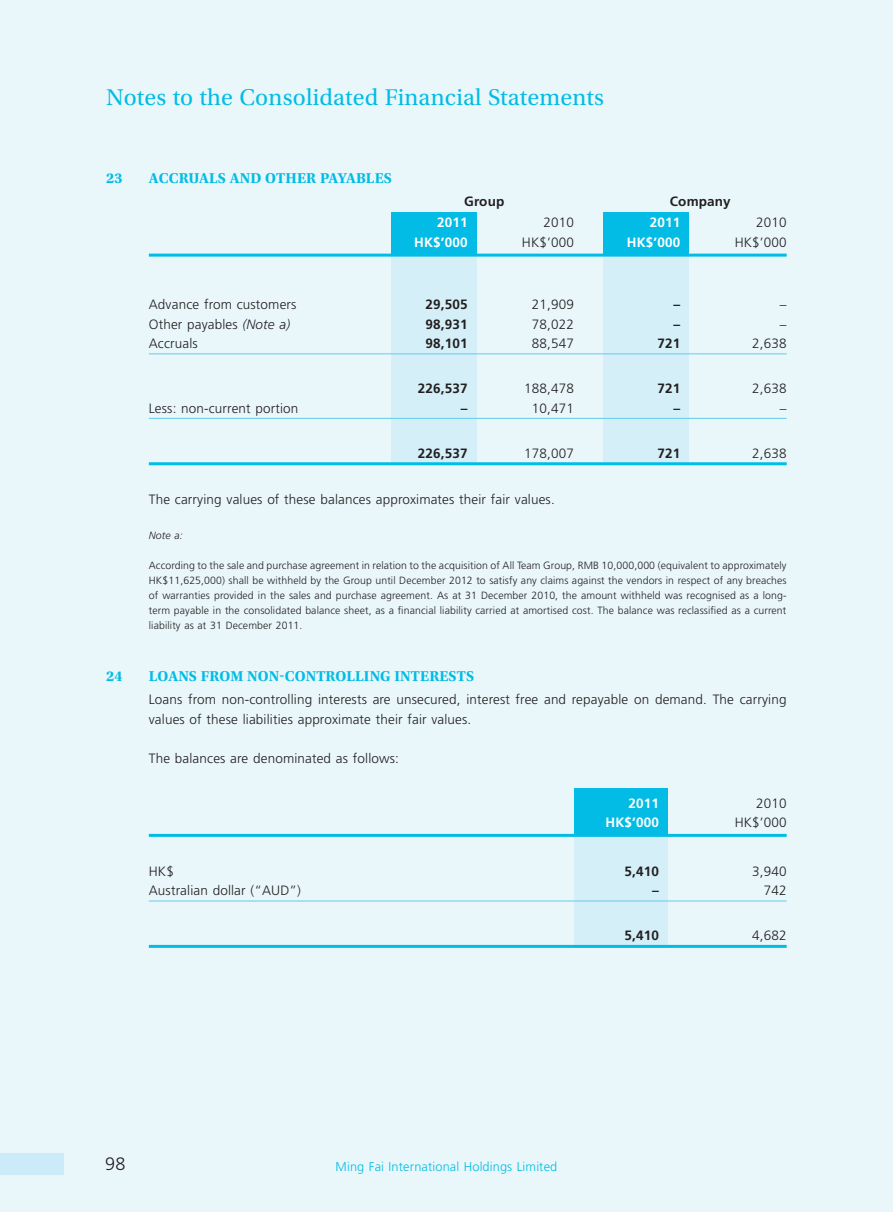
<style>
.page{position:relative;width:893px;height:1212px;background:#e9f7fb}
.page>*{position:absolute;margin:0;border:0;box-sizing:border-box;transform-origin:0 0}
.t1{font:24px "Utopia Std";letter-spacing:.01em;color:#02bce5}
.t2{font:300 18px "Frutiger LT Std";color:#231f20}
.t3{font:700 15px "Utopia Std";letter-spacing:.01em;color:#02bce5}
.t4{font:300 13.5px/19.5px "Frutiger LT Std";letter-spacing:.01em;color:#231f20}
.t5{font:700 13.5px "Frutiger LT Std";letter-spacing:.01em;color:#231f20}
.t6{font:700 13.5px "Frutiger LT Std";letter-spacing:.01em;color:#fff}
.t7{font:300 12.75px "Frutiger LT Std";letter-spacing:.01em;color:#02bce5}
.t8{font:300 10.5px/15px "Frutiger LT Std";letter-spacing:.01em;color:#231f20;text-align:justify}
.t9{font:italic 300 10.5px "Frutiger LT Std";color:#231f20}
.s1{font-style:italic}
</style>
<div class="page">
<div style="left:0;top:1154px;width:64px;height:21px;background:#caebf7"></div>
<div style="left:391px;top:212px;width:85px;height:65px;background:#02bce5"></div>
<div style="left:604px;top:212px;width:85px;height:65px;background:#02bce5"></div>
<div style="left:391px;top:255px;width:85px;height:209px;background:#d5eff8"></div>
<div style="left:604px;top:255px;width:85px;height:209px;background:#d5eff8"></div>
<hr style="left:149px;top:254px;width:638px;height:3px;background:#02bce5">
<hr style="left:149px;top:353px;width:638px;height:1px;background:#63ccec">
<hr style="left:149px;top:418px;width:638px;height:1px;background:#63ccec">
<hr style="left:149px;top:462px;width:638px;height:3px;background:#02bce5">
<div style="left:574px;top:788px;width:94px;height:65px;background:#02bce5"></div>
<div style="left:574px;top:835px;width:94px;height:113px;background:#d5eff8"></div>
<hr style="left:149px;top:834px;width:638px;height:3px;background:#02bce5">
<hr style="left:149px;top:900px;width:638px;height:1px;background:#63ccec">
<hr style="left:149px;top:945px;width:638px;height:3px;background:#02bce5">
<p class="t1" style="left:106px;top:84px;width:499px">Notes to the Consolidated Financial Statements</p>
<p class="t3" style="left:106px;top:169px;width:18px">23</p>
<p class="t3" style="left:149px;top:169px;width:244px">ACCRUALS AND OTHER PAYABLES</p>
<p class="t5" style="left:464px;top:194px;width:42px">Group</p>
<p class="t5" style="left:670px;top:194px;width:62px">Company</p>
<p class="t6" style="left:437px;top:215px;width:32px">2011</p>
<p class="t4" style="left:543px;top:213px;width:32px">2010</p>
<p class="t6" style="left:650px;top:215px;width:32px">2011</p>
<p class="t4" style="left:756px;top:213px;width:32px">2010</p>
<p class="t6" style="left:414px;top:234px;width:55px">HK$’000</p>
<p class="t4" style="left:522px;top:233px;width:53px">HK$’000</p>
<p class="t6" style="left:627px;top:234px;width:55px">HK$’000</p>
<p class="t4" style="left:735px;top:233px;width:53px">HK$’000</p>
<p class="t4" style="left:149px;top:295px;width:149px">Advance from customers</p>
<p class="t5" style="left:426px;top:297px;width:44px">29,505</p>
<p class="t4" style="left:532px;top:295px;width:44px">21,909</p>
<p class="t5" style="left:673px;top:297px;width:8px">–</p>
<p class="t4" style="left:780px;top:295px;width:8px">–</p>
<p class="t4" style="left:149px;top:314px;width:143px">Other payables <span class="s1">(Note a)</span></p>
<p class="t5" style="left:426px;top:316px;width:44px">98,931</p>
<p class="t4" style="left:532px;top:314px;width:44px">78,022</p>
<p class="t5" style="left:673px;top:316px;width:8px">–</p>
<p class="t4" style="left:780px;top:314px;width:8px">–</p>
<p class="t4" style="left:149px;top:334px;width:51px">Accruals</p>
<p class="t5" style="left:426px;top:336px;width:44px">98,101</p>
<p class="t4" style="left:532px;top:334px;width:44px">88,547</p>
<p class="t5" style="left:657px;top:336px;width:24px">721</p>
<p class="t4" style="left:752px;top:334px;width:36px">2,638</p>
<p class="t5" style="left:418px;top:381px;width:51px">226,537</p>
<p class="t4" style="left:524px;top:379px;width:51px">188,478</p>
<p class="t5" style="left:657px;top:381px;width:24px">721</p>
<p class="t4" style="left:752px;top:379px;width:36px">2,638</p>
<p class="t4" style="left:149px;top:398px;width:151px">Less: non-current portion</p>
<p class="t5" style="left:461px;top:400px;width:8px">–</p>
<p class="t4" style="left:532px;top:398px;width:44px">10,471</p>
<p class="t5" style="left:673px;top:400px;width:8px">–</p>
<p class="t4" style="left:780px;top:398px;width:8px">–</p>
<p class="t5" style="left:418px;top:445px;width:51px">226,537</p>
<p class="t4" style="left:524px;top:443px;width:51px">178,007</p>
<p class="t5" style="left:657px;top:445px;width:24px">721</p>
<p class="t4" style="left:752px;top:443px;width:36px">2,638</p>
<p class="t4" style="left:149px;top:490px;width:407px">The carrying values of these balances approximates their fair values.</p>
<p class="t9" style="left:149px;top:529px;width:35px">Note a:</p>
<p class="t8" style="left:149px;top:558px;width:639px">According to the sale and purchase agreement in relation to the acquisition of All Team Group, RMB 10,000,000 (equivalent to approximately HK$11,625,000) shall be withheld by the Group until December 2012 to satisfy any claims against the vendors in respect of any breaches of warranties provided in the sales and purchase agreement. As at 31 December 2010, the amount withheld was recognised as a long&shy;term payable in the consolidated balance sheet, as a financial liability carried at amortised cost. The balance was reclassified as a current liability as at 31 December 2011.</p>
<p class="t3" style="left:106px;top:667px;width:18px">24</p>
<p class="t3" style="left:149px;top:667px;width:326px">LOANS FROM NON-CONTROLLINGINTERESTS</p>
<p class="t4" style="left:149px;top:690px;width:639px">Loans from non-controlling interests are unsecured, interest free and repayable on demand. The carrying values of these liabilities approximate their fair values.</p>
<p class="t4" style="left:149px;top:748px;width:252px">The balances are denominated as follows:</p>
<p class="t6" style="left:628px;top:795px;width:32px">2011</p>
<p class="t4" style="left:756px;top:793px;width:32px">2010</p>
<p class="t6" style="left:605px;top:814px;width:55px">HK$’000</p>
<p class="t4" style="left:735px;top:813px;width:53px">HK$’000</p>
<p class="t4" style="left:149px;top:862px;width:27px">HK$</p>
<p class="t5" style="left:625px;top:863px;width:36px">5,410</p>
<p class="t4" style="left:752px;top:862px;width:36px">3,940</p>
<p class="t4" style="left:149px;top:881px;width:154px">Australian dollar (“AUD”)</p>
<p class="t5" style="left:652px;top:883px;width:8px">–</p>
<p class="t4" style="left:764px;top:881px;width:24px">742</p>
<p class="t5" style="left:625px;top:928px;width:36px">5,410</p>
<p class="t4" style="left:752px;top:926px;width:36px">4,682</p>
<p class="t2" style="left:105px;top:1154px;width:22px">98</p>
<p class="t7" style="left:336px;top:1159px;width:223px">Ming Fai International Holdings Limited</p>
</div>
